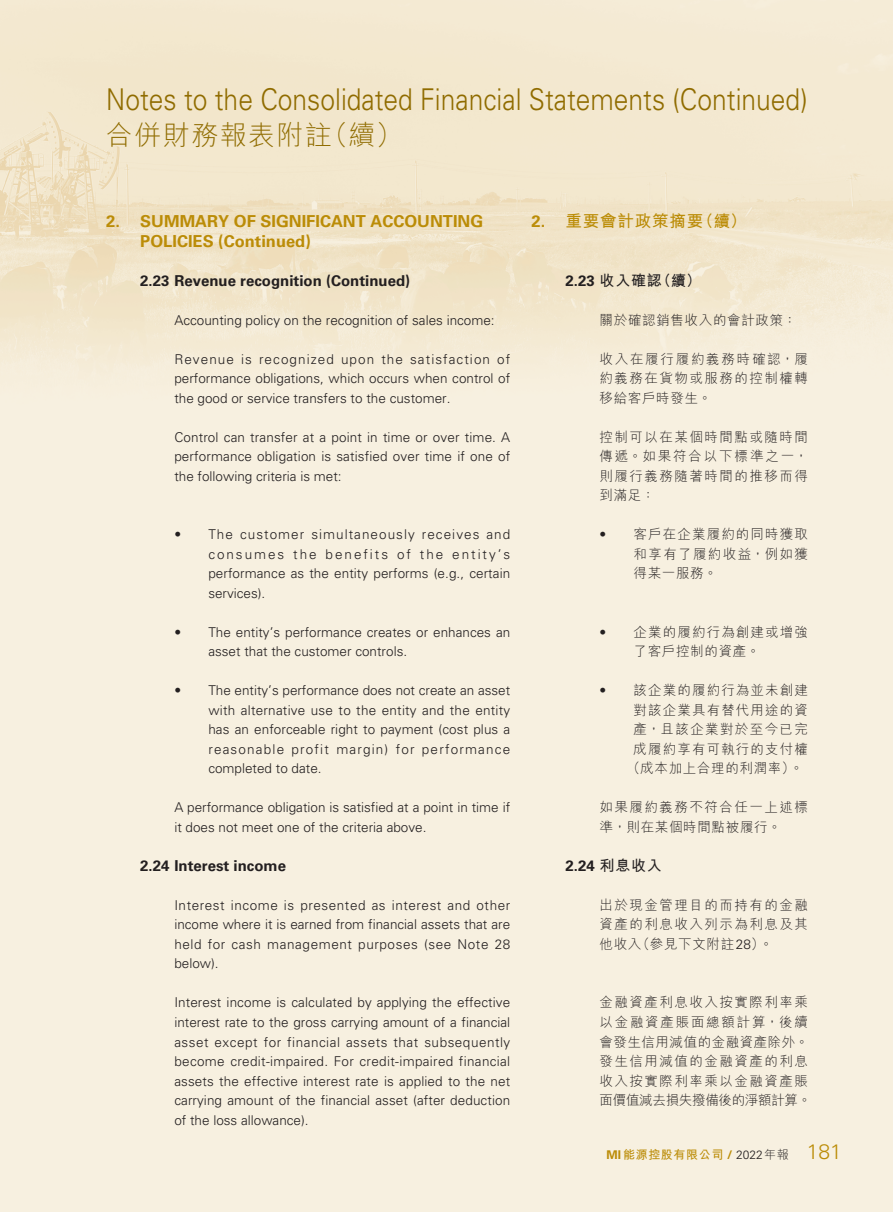
<style>
.page{position:relative;width:893px;height:1212px;background:#fff}
.page>*{position:absolute;margin:0;border:0;box-sizing:border-box;transform-origin:0 0}
.t1{font:300 30px "Univers LT Std";color:#906c00;scale:.88 1}
.t2{font:300 27px "M Hei HK";letter-spacing:.05em;color:#906c00}
.t3{font:700 16.5px/19.5px "Univers LT Std";color:#bb8c07}
.t4{font:700 16.5px "M Hei HK";letter-spacing:.05em;color:#bb8c07}
.t5{font:700 15px "Univers LT Std";color:#231f20}
.t6{font:700 15px "M Hei HK";color:#231f20}
.t7{font:300 13.5px/19.5px "Univers LT Std";color:#231f20;text-align:justify}
.t8{font:300 13.5px/19.5px "M Hei HK";letter-spacing:.1em;color:#231f20;text-align:justify}
.t9{font:300 13.5px "M Hei HK";letter-spacing:.05em;color:#231f20}
.t10{font:700 12px "M Hei HK";letter-spacing:.05em;color:#bb8c07}
.s1{font-family:"Univers LT Std"}
.s2{font-family:"M Hei HK"}
.s3{font-family:"Univers LT Std";font-weight:300;color:#231f20}
.s4{font-weight:300;color:#231f20}
.s5{font-family:"Univers LT Std";font-weight:300;font-size:21px}
</style>
<div class="page">
<img style="left:0;top:0;width:893px;height:1212px">
<h1 class="t1" style="left:106px;top:81px;width:798px">Notes to the Consolidated Financial Statements (Continued)</h1>
<h2 class="t2" style="left:106px;top:122px;width:298px">合併財務報表附註（續）</h2>
<p class="t3" style="left:140px;top:212px;width:344px;text-indent:-34px">2. SUMMARY OF SIGNIFICANT ACCOUNTING<br>POLICIES (Continued)</p>
<p class="t5" style="left:140px;top:272px;width:271px">2.23 Revenue recognition (Continued)</p>
<p class="t7" style="left:174px;top:310px;width:322px">Accounting policy on the recognition of sales income:</p>
<p class="t7" style="left:174px;top:349px;width:337px">Revenue is recognized upon the satisfaction of performance obligations, which occurs when control of the good or service transfers to the customer.</p>
<p class="t7" style="left:174px;top:427px;width:337px">Control can transfer at a point in time or over time. A performance obligation is satisfied over time if one of the following criteria is met:</p>
<p class="t7" style="left:208px;top:525px;width:303px;text-indent:-34px">• The customer simultaneously receives and consumes the benefits of the entity’s performance as the entity performs (e.g., certain services).</p>
<p class="t7" style="left:208px;top:622px;width:303px;text-indent:-34px">• The entity’s performance creates or enhances an asset that the customer controls.</p>
<p class="t7" style="left:208px;top:681px;width:303px;text-indent:-34px">• The entity’s performance does not create an asset with alternative use to the entity and the entity has an enforceable right to payment (cost plus a reasonable profit margin) for performance completed to date.</p>
<p class="t7" style="left:174px;top:798px;width:337px">A performance obligation is satisfied at a point in time if it does not meet one of the criteria above.</p>
<p class="t5" style="left:140px;top:857px;width:147px">2.24 Interest income</p>
<p class="t7" style="left:174px;top:895px;width:337px">Interest income is presented as interest and other income where it is earned from financial assets that are held for cash management purposes (see Note 28 below).</p>
<p class="t7" style="left:174px;top:993px;width:337px">Interest income is calculated by applying the effective interest rate to the gross carrying amount of a financial asset except for financial assets that subsequently become credit-impaired. For credit-impaired financial assets the effective interest rate is applied to the net carrying amount of the financial asset (after deduction of the loss allowance).</p>
<p class="t4" style="left:531px;top:209px;width:217px"><span class="s1">2.</span> 重要會計政策摘要（續）</p>
<p class="t6" style="left:565px;top:269px;width:137px"><span class="s1">2.23</span> 收入確認（續）</p>
<p class="t9" style="left:600px;top:313px;width:199px">關於確認銷售收入的會計政策：</p>
<p class="t8" style="left:600px;top:349px;width:210px">收入在履行履約義務時確認，履約義務在貨物或服務的控制權轉移給客戶時發生。</p>
<p class="t8" style="left:600px;top:427px;width:210px">控制可以在某個時間點或隨時間傳遞。如果符合以下標準之一，則履行義務隨著時間的推移而得到滿足：</p>
<p class="t8" style="left:634px;top:524px;width:176px;text-indent:-34px"><span class="s1">•</span> 客戶在企業履約的同時獲取和享有了履約收益，例如獲得某一服務。</p>
<p class="t8" style="left:634px;top:622px;width:176px;text-indent:-34px"><span class="s1">•</span> 企業的履約行為創建或增強了客戶控制的資產。</p>
<p class="t8" style="left:600px;top:680px;width:210px"><span class="s1">•</span> 該企業的履約行為並未創建</p>
<p class="t8" style="left:634px;top:700px;width:176px">對該企業具有替代用途的資</p>
<p class="t8" style="left:634px;top:719px;width:176px">產，且該企業對於至今已完</p>
<p class="t8" style="left:634px;top:739px;width:176px">成履約享有可執行的支付權</p>
<p class="t9" style="left:627px;top:761px;width:178px">（成本加上合理的利潤率）。</p>
<p class="t8" style="left:600px;top:797px;width:210px">如果履約義務不符合任一上述標準，則在某個時間點被履行。</p>
<p class="t5" style="left:565px;top:857px;width:98px">2.24 <span class="s2">利息收入</span></p>
<p class="t8" style="left:600px;top:895px;width:210px">出於現金管理目的而持有的金融資產的利息收入列示為利息及其他收入（參見下文附註<span class="s1">28</span>）。</p>
<p class="t8" style="left:600px;top:992px;width:213px;text-align:left">金融資產利息收入按實際利率乘以金融資產賬面總額計算，後續會發生信用減值的金融資產除外。發生信用減值的金融資產的利息收入按實際利率乘以金融資產賬面價值減去損失撥備後的淨額計算。</p>
<p class="t10" style="left:607px;top:1146px;width:237px"><span class="s1">MI</span>能源控股有限公司 <span class="s1">/</span> <span class="s3">2022</span><span class="s4">年報</span> <span class="s5">181</span></p>
</div>
